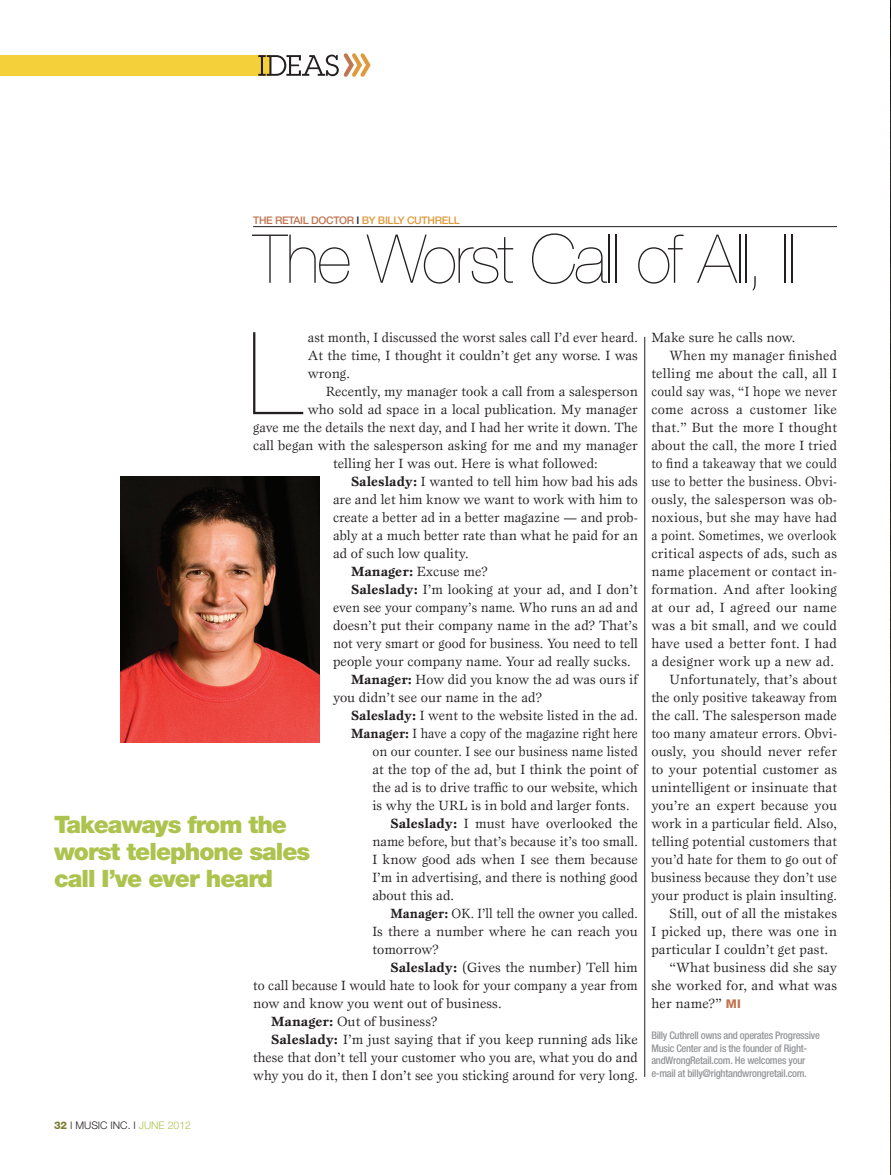
<style>
.page{position:relative;width:891px;height:1175px;background:#fff}
.page>*{position:absolute;margin:0;border:0;box-sizing:border-box;transform-origin:0 0}
.t1{font:200 114.75px "Helvetica Neue";color:#231f20}
.t2{font:200 67.5px "Helvetica Neue";letter-spacing:-.035em;color:#231f20}
.t3{font:900 24px/27px "Helvetica Neue";letter-spacing:-.04em;color:#acc34e}
.t4{font:13.8px/18px "Esprit";letter-spacing:.005em;color:#231f20;text-align:justify}
.t5{font:13.8px "Esprit";letter-spacing:.005em;color:#231f20;scale:.96 1}
.t6{font:13.8px "Esprit";letter-spacing:.005em;color:#231f20;scale:.93 1}
.t7{font:13.8px "Esprit";letter-spacing:.005em;color:#231f20;scale:.92 1}
.t8{font:13.8px "Esprit";letter-spacing:.005em;color:#231f20;scale:.94 1}
.t9{font:13.8px "Esprit";letter-spacing:.005em;color:#231f20;scale:.95 1}
.t10{font:500 condensed 10.5px/12.6px "Helvetica Neue";letter-spacing:-.025em;color:#939598}
.t11{font:500 10.5px "Helvetica Neue";letter-spacing:-.03em;color:#c27550}
.t12{font:300 10.5px "Helvetica Neue";color:#231f20}
.s1{color:#231f20}
.s2{color:#df9a3c}
.s3{font-weight:700}
.s4{font-family:"Helvetica Neue";font-weight:800;font-size:12px;color:#c27550}
.s5{font-weight:800;color:#7d7c34}
.s6{color:#acc34e}
</style>
<div class="page">
<div style="left:0;top:55px;width:270px;height:21px;background:#f4d03b"></div>
<svg style="left:258px;top:53px;width:113px;height:24px"></svg>
<hr style="left:253px;top:226px;width:584px;height:1px;background:#231f20">
<hr style="left:645px;top:337px;width:1px;height:739px;background:#231f20">
<img style="left:120px;top:476px;width:200px;height:266px">
<img style="left:890px;top:0;width:1px;height:1174px">
<p class="t11" style="left:253px;top:214px;width:208px">THE RETAIL DOCTOR <span class="s1">I</span> <span class="s2">BY BILLY CUTHRELL</span></p>
<h2 class="t2" style="left:253px;top:220px;width:545px">The Worst Call of All, II</h2>
<h1 class="t1" style="left:247px;top:307px;width:57px">L</h1>
<p class="t4" style="left:308px;top:328px;width:332px">ast month, I discussed the worst sales call I’d ever heard.<br>At the time, I thought it couldn’t get any worse. I was wrong.</p>
<p class="t4" style="left:326px;top:382px;width:314px">Recently, my manager took a call from a salesperson</p>
<p class="t4" style="left:308px;top:400px;width:332px">who sold ad space in a local publication. My manager</p>
<p class="t4" style="left:253px;top:418px;width:386px">gave me the details the next day, and I had her write it down. The</p>
<p class="t4" style="left:253px;top:436px;width:386px">call began with the salesperson asking for me and my manager</p>
<p class="t4" style="left:333px;top:454px;width:266px">telling her I was out. Here is what followed:</p>
<p class="t4" style="left:351px;top:472px;width:288px"><span class="s3">Saleslady:</span> I wanted to tell him how bad his ads</p>
<p class="t4" style="left:333px;top:490px;width:306px">are and let him know we want to work with him to</p>
<p class="t4" style="left:333px;top:508px;width:306px">create a better ad in a better magazine — and prob-</p>
<p class="t4" style="left:333px;top:526px;width:306px">ably at a much better rate than what he paid for an</p>
<p class="t4" style="left:333px;top:544px;width:137px">ad of such low quality.</p>
<p class="t4" style="left:351px;top:562px;width:138px"><span class="s3">Manager:</span> Excuse me?</p>
<p class="t4" style="left:351px;top:580px;width:288px"><span class="s3">Saleslady:</span> I’m looking at your ad, and I don’t</p>
<p class="t5" style="left:333px;top:599px;width:319px">even see your company’s name. Who runs an ad and</p>
<p class="t4" style="left:333px;top:616px;width:306px">doesn’t put their company name in the ad? That’s</p>
<p class="t4" style="left:333px;top:634px;width:306px">not very smart or good for business. You need to tell</p>
<p class="t4" style="left:333px;top:652px;width:299px">people your company name. Your ad really sucks.</p>
<p class="t4" style="left:351px;top:670px;width:288px"><span class="s3">Manager:</span> How did you know the ad was ours if</p>
<p class="t4" style="left:333px;top:688px;width:210px">you didn’t see our name in the ad?</p>
<p class="t4" style="left:351px;top:706px;width:288px"><span class="s3">Saleslady:</span> I went to the website listed in the ad.</p>
<p class="t8" style="left:351px;top:725px;width:307px"><span class="s3">Manager:</span> I have a copy of the magazine right here</p>
<p class="t5" style="left:372px;top:743px;width:278px">on our counter. I see our business name listed</p>
<p class="t4" style="left:372px;top:760px;width:267px">at the top of the ad, but I think the point of</p>
<p class="t4" style="left:372px;top:778px;width:267px">the ad is to drive traffic to our website, which</p>
<p class="t4" style="left:372px;top:796px;width:259px">is why the URL is in bold and larger fonts.</p>
<p class="t4" style="left:390px;top:814px;width:249px"><span class="s3">Saleslady:</span> I must have overlooked the</p>
<p class="t4" style="left:372px;top:832px;width:267px">name before, but that’s because it’s too small.</p>
<p class="t4" style="left:372px;top:850px;width:267px">I know good ads when I see them because</p>
<p class="t4" style="left:372px;top:868px;width:267px">I’m in advertising, and there is nothing good</p>
<p class="t4" style="left:372px;top:886px;width:83px">about this ad.</p>
<p class="t6" style="left:390px;top:905px;width:268px"><span class="s3">Manager:</span> OK. I’ll tell the owner you called.</p>
<p class="t4" style="left:372px;top:922px;width:267px">Is there a number where he can reach you</p>
<p class="t4" style="left:372px;top:940px;width:68px">tomorrow?</p>
<p class="t4" style="left:390px;top:958px;width:249px"><span class="s3">Saleslady:</span> (Gives the number) Tell him</p>
<p class="t4" style="left:253px;top:976px;width:386px">to call because I would hate to look for your company a year from</p>
<p class="t4" style="left:253px;top:994px;width:250px">now and know you went out of business.</p>
<p class="t4" style="left:271px;top:1012px;width:168px"><span class="s3">Manager:</span> Out of business?</p>
<p class="t4" style="left:271px;top:1030px;width:368px"><span class="s3">Saleslady:</span> I’m just saying that if you keep running ads like</p>
<p class="t4" style="left:253px;top:1048px;width:386px">these that don’t tell your customer who you are, what you do and</p>
<p class="t4" style="left:253px;top:1066px;width:386px">why you do it, then I don’t see you sticking around for very long.</p>
<h3 class="t3" style="left:54px;top:810px;width:258px">Takeaways from the worst telephone sales call I’ve ever heard</h3>
<p class="t4" style="left:651px;top:328px;width:146px">Make sure he calls now.</p>
<p class="t4" style="left:669px;top:346px;width:169px">When my manager finished</p>
<p class="t4" style="left:651px;top:364px;width:187px">telling me about the call, all I</p>
<p class="t6" style="left:651px;top:383px;width:201px">could say was, “I hope we never</p>
<p class="t4" style="left:651px;top:400px;width:187px">come across a customer like</p>
<p class="t4" style="left:651px;top:418px;width:187px">that.” But the more I thought</p>
<p class="t4" style="left:651px;top:436px;width:187px">about the call, the more I tried</p>
<p class="t7" style="left:651px;top:455px;width:203px">to find a takeaway that we could</p>
<p class="t6" style="left:651px;top:473px;width:201px">use to better the business. Obvi-</p>
<p class="t4" style="left:651px;top:490px;width:187px">ously, the salesperson was ob-</p>
<p class="t4" style="left:651px;top:508px;width:187px">noxious, but she may have had</p>
<p class="t7" style="left:651px;top:527px;width:203px">a point. Sometimes, we overlook</p>
<p class="t4" style="left:651px;top:544px;width:187px">critical aspects of ads, such as</p>
<p class="t4" style="left:651px;top:562px;width:187px">name placement or contact in-</p>
<p class="t4" style="left:651px;top:580px;width:187px">formation. And after looking</p>
<p class="t4" style="left:651px;top:598px;width:187px">at our ad, I agreed our name</p>
<p class="t4" style="left:651px;top:616px;width:187px">was a bit small, and we could</p>
<p class="t4" style="left:651px;top:634px;width:187px">have used a better font. I had</p>
<p class="t4" style="left:651px;top:652px;width:184px">a designer work up a new ad.</p>
<p class="t4" style="left:669px;top:670px;width:169px">Unfortunately, that’s about</p>
<p class="t9" style="left:651px;top:689px;width:197px">the only positive takeaway from</p>
<p class="t4" style="left:651px;top:706px;width:187px">the call. The salesperson made</p>
<p class="t5" style="left:651px;top:725px;width:195px">too many amateur errors. Obvi-</p>
<p class="t4" style="left:651px;top:742px;width:187px">ously, you should never refer</p>
<p class="t4" style="left:651px;top:760px;width:187px">to your potential customer as</p>
<p class="t4" style="left:651px;top:778px;width:187px">unintelligent or insinuate that</p>
<p class="t4" style="left:651px;top:796px;width:187px">you’re an expert because you</p>
<p class="t4" style="left:651px;top:814px;width:187px">work in a particular field. Also,</p>
<p class="t4" style="left:651px;top:832px;width:187px">telling potential customers that</p>
<p class="t5" style="left:651px;top:851px;width:195px">you’d hate for them to go out of</p>
<p class="t5" style="left:651px;top:869px;width:195px">business because they don’t use</p>
<p class="t4" style="left:651px;top:886px;width:187px">your product is plain insulting.</p>
<p class="t4" style="left:669px;top:904px;width:169px">Still, out of all the mistakes</p>
<p class="t4" style="left:651px;top:922px;width:187px">I picked up, there was one in</p>
<p class="t4" style="left:651px;top:940px;width:178px">particular I couldn’t get past.</p>
<p class="t4" style="left:669px;top:958px;width:169px">“What business did she say</p>
<p class="t4" style="left:651px;top:976px;width:187px">she worked for, and what was</p>
<p class="t4" style="left:651px;top:994px;width:91px">her name?” <span class="s4">MI</span></p>
<p class="t10" style="left:651px;top:1028px;width:170px">Billy Cuthrell owns and operates Progressive Music Center and is the founder of Right&shy;andWrongRetail.com. He welcomes your e-mail at billy@rightandwrongretail.com.</p>
<p class="t12" style="left:54px;top:1119px;width:139px"><span class="s5">32</span> I MUSIC INC. I <span class="s6">JUNE 2012</span></p>
</div>
